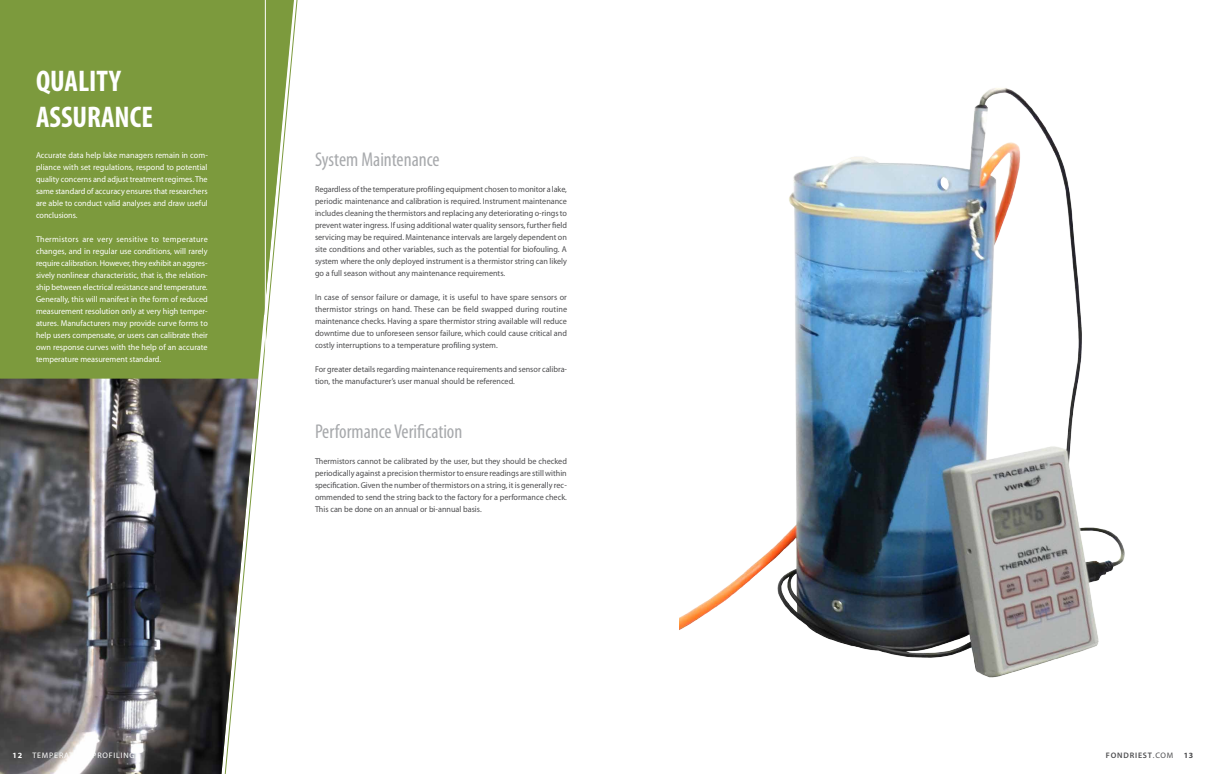
<style>
.page{position:relative;width:1206px;height:774px;background:#fff}
.page>*{position:absolute;margin:0;border:0;box-sizing:border-box;transform-origin:0 0}
.t1{font:700 condensed 30px/36px "Myriad Pro";color:#fff}
.t2{font:condensed 20px "Myriad Pro";color:#a7a9ac}
.t3{font:8.5px/12px "Myriad Pro";color:#4d4d4f;text-align:justify;scale:.96 1}
.t4{font:8.5px/12px "Myriad Pro";color:#fff;text-align:justify;scale:.96 1}
.t5{font:8px "Myriad Pro";letter-spacing:.1em;color:#fff}
.t6{font:600 8px "Myriad Pro";letter-spacing:.1em;color:#4d4d4f}
.t7{font:700 8px "Myriad Pro";color:#fff}
.t8{font:700 8px "Myriad Pro";color:#4d4d4f}
.s1{font-weight:400}
</style>
<div class="page">
<div style="left:0;top:315px;width:224px;height:64px;background:#7c9a3d"></div>
<img style="left:0;top:379px;width:224px;height:395px">
<div style="left:0;top:0;width:224px;height:315px;background:#7c9a3d"></div>
<svg style="left:224px;top:0;width:74px;height:774px"></svg>
<hr style="left:265px;top:0;width:1px;height:414px;background:#fff">
<img style="left:679px;top:88px;width:446px;height:590px">
<h1 class="t1" style="left:36px;top:62px;width:118px">QUALITY<br>ASSURANCE</h1>
<p class="t4" style="left:36px;top:149px;width:181px">Accurate data help lake managers remain in com&shy;pliance with set regulations, respond to potential quality concerns and adjust treatment regimes. The same standard of accuracy ensures that researchers are able to conduct valid analyses and draw useful conclusions.</p>
<p class="t4" style="left:36px;top:233px;width:180px">Thermistors are very sensitive to temperature changes, and in regular use conditions, will rarely require calibration. However, they exhibit an aggres&shy;sively nonlinear characteristic, that is, the relation&shy;ship between electrical resistance and temperature.<br>Generally, this will manifest in the form of reduced measurement resolution only at very high temper&shy;atures. Manufacturers may provide curve forms to help users compensate, or users can calibrate their own response curves with the help of an accurate temperature measurement standard.</p>
<h2 class="t2" style="left:315px;top:148px;width:126px">System Maintenance</h2>
<p class="t3" style="left:315px;top:183px;width:264px">Regardless of the temperature profiling equipment chosen to monitor a lake, periodic maintenance and calibration is required. Instrument maintenance includes cleaning the thermistors and replacing any deteriorating o-rings to prevent water ingress. If using additional water quality sensors, further field servicing may be required. Maintenance intervals are largely dependent on site conditions and other variables, such as the potential for biofouling. A system where the only deployed instrument is a thermistor string can likely go a full season without any maintenance requirements.</p>
<p class="t3" style="left:315px;top:291px;width:264px">In case of sensor failure or damage, it is useful to have spare sensors or thermistor strings on hand. These can be field swapped during routine maintenance checks. Having a spare thermistor string available will reduce downtime due to unforeseen sensor failure, which could cause critical and costly interruptions to a temperature profiling system.</p>
<p class="t3" style="left:315px;top:363px;width:264px">For greater details regarding maintenance requirements and sensor calibra&shy;tion, the manufacturer’s user manual should be referenced.</p>
<h2 class="t2" style="left:315px;top:419px;width:149px">Performance Verification</h2>
<p class="t3" style="left:315px;top:455px;width:264px">Thermistors cannot be calibrated by the user, but they should be checked periodically against a precision thermistor to ensure readings are still within specification. Given the number of thermistors on a string, it is generally rec&shy;ommended to send the string back to the factory for a performance check.<br>This can be done on an annual or bi-annual basis.</p>
<p class="t7" style="left:13px;top:750px;width:11px">12</p>
<p class="t5" style="left:32px;top:750px;width:104px">TEMPERATURE PROFILING</p>
<p class="t6" style="left:1106px;top:750px;width:69px">FONDRIEST<span class="s1">.COM</span></p>
<p class="t8" style="left:1184px;top:750px;width:11px">13</p>
</div>
